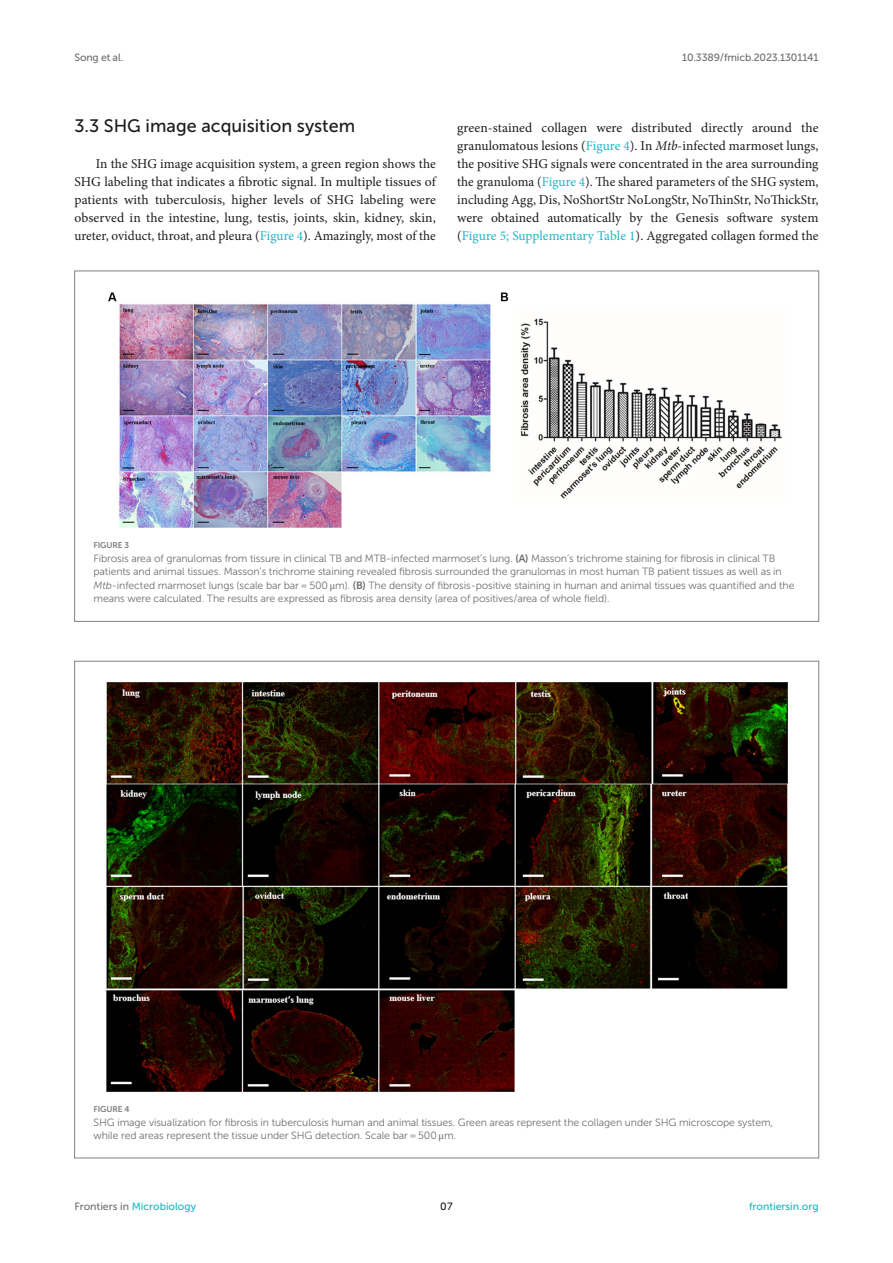
<style>
.page{position:relative;width:893px;height:1263px;background:#fff}
.page>*{position:absolute;margin:0;border:0;box-sizing:border-box;transform-origin:0 0}
.HEAD_2{font:18px "Museo Sans 500";color:#1b1c1b}
.TEXT_FLUSH{font:13.5px/18px "Minion Pro";letter-spacing:.005em;color:#1b1c1b;text-align:justify}
.FIG_LEG{font:10.5px/13.5px "Museo Sans 300";letter-spacing:-.01em;color:#706f70}
.t1{font:10.5px "Museo Sans 500";color:#1db5c3}
.t2{font:10.5px "Museo Sans 500";letter-spacing:-.015em;color:#706f70}
.t3{font:10.5px "Museo Sans 500";color:#1b1c1b}
.FIG_HD{font:8.25px "Museo Sans 700";letter-spacing:-.01em;color:#7e7f7f}
.s1{color:#1db5c3}
.s2{font-style:italic}
.s3{font-family:"Museo Sans 700"}
.s4{font-family:"STIX General"}
.s5{color:#706f70}
</style>
<div class="page">
<img style="left:108px;top:292px;width:674px;height:236px">
<img style="left:106px;top:681px;width:682px;height:411px">
<p class="t2" style="left:74px;top:51px;width:50px">Song et al.</p>
<p class="t2" style="left:682px;top:51px;width:138px">10.3389/fmicb.2023.1301141</p>
<p class="HEAD_2" style="left:74px;top:116px;width:282px">3.3 SHG image acquisition system</p>
<p class="TEXT_FLUSH" style="left:74px;top:155px;width:363px;text-indent:21px">In the SHG image acquisition system, a green region shows the SHG labeling that indicates a fibrotic signal. In multiple tissues of patients with tuberculosis, higher levels of SHG labeling were observed in the intestine, lung, testis, joints, skin, kidney, skin, ureter, oviduct, throat, and pleura (<span class="s1">Figure 4</span>). Amazingly, most of the</p>
<p class="TEXT_FLUSH" style="left:457px;top:119px;width:363px">green-stained collagen were distributed directly around the granulomatous lesions (<span class="s1">Figure 4</span>). In <span class="s2">Mtb</span>-infected marmoset lungs, the positive SHG signals were concentrated in the area surrounding the granuloma (<span class="s1">Figure 4</span>). The shared parameters of the SHG system, including Agg, Dis, NoShortStr NoLongStr, NoThinStr, NoThickStr, were obtained automatically by the Genesis software system (<span class="s1">Figure 5; Supplementary Table 1</span>). Aggregated collagen formed the</p>
<p class="FIG_HD" style="left:94px;top:541px;width:37px">FIGURE 3</p>
<p class="FIG_LEG" style="left:94px;top:552px;width:702px">Fibrosis area of granulomas from tissure in clinical TB and MTB-infected marmoset’s lung. <span class="s3">(A)</span> Masson’s trichrome staining for fibrosis in clinical TB patients and animal tissues. Masson’s trichrome staining revealed fibrosis surrounded the granulomas in most human TB patient tissues as well as in <span class="s2">Mtb</span>-infected marmoset lungs (scale bar bar = 500 <span class="s4">μ</span>m). <span class="s3">(B)</span> The density of fibrosis-positive staining in human and animal tissues was quantified and the means were calculated. The results are expressed as fibrosis area density (area of positives/area of whole field).</p>
<p class="FIG_HD" style="left:94px;top:1104px;width:37px">FIGURE 4</p>
<p class="FIG_LEG" style="left:94px;top:1115px;width:681px">SHG image visualization for fibrosis in tuberculosis human and animal tissues. Green areas represent the collagen under SHG microscope system, while red areas represent the tissue under SHG detection. Scale bar = 500 <span class="s4">μ</span>m.</p>
<p class="t1" style="left:74px;top:1200px;width:123px"><span class="s5">Frontiers in</span> Microbiology</p>
<p class="t3" style="left:440px;top:1200px;width:14px">07</p>
<p class="t1" style="left:749px;top:1200px;width:71px">frontiersin.org</p>
</div>
